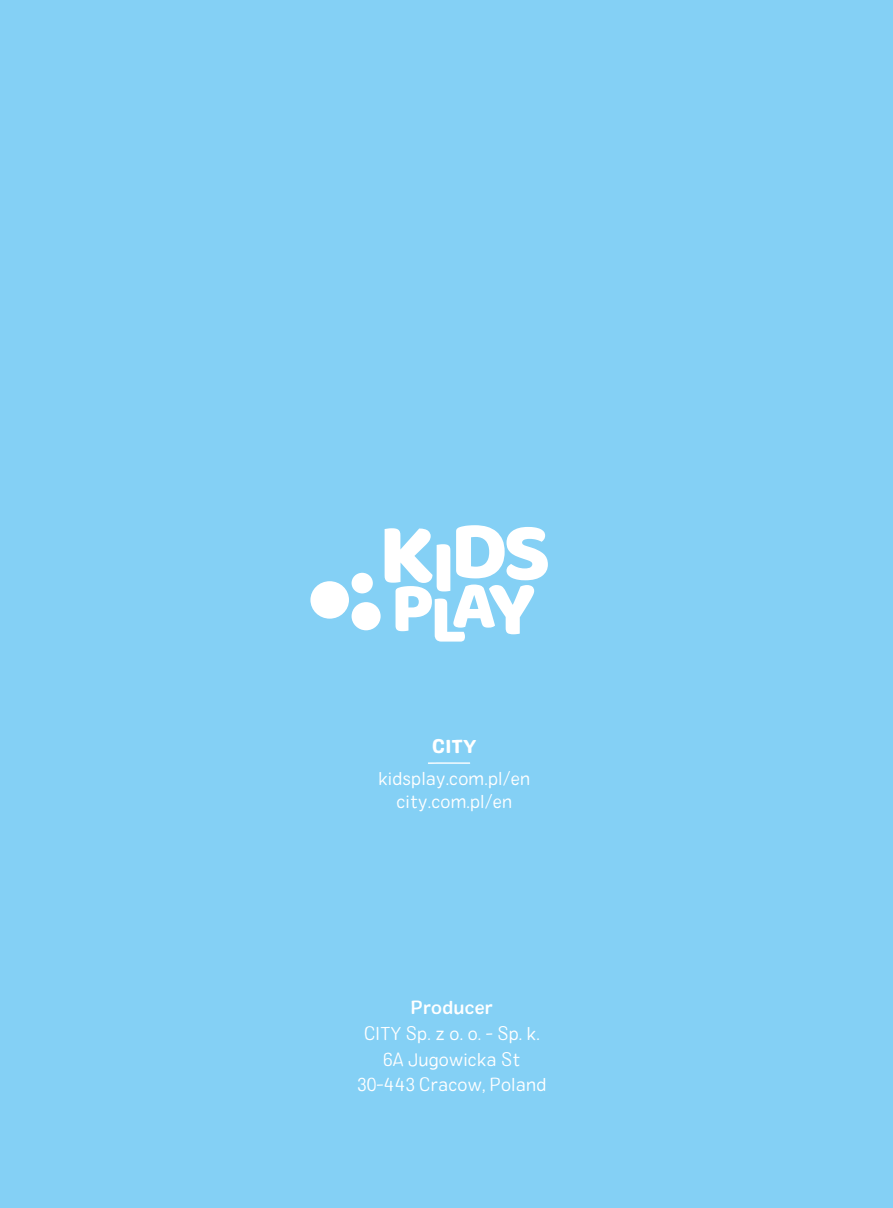
<style>
.page{position:relative;width:893px;height:1208px;background:#84d0f5}
.page>*{position:absolute;margin:0;border:0;box-sizing:border-box;transform-origin:0 0}
.t1{font:18.6px/25.7px "Colby St Lt";letter-spacing:.01em;color:#fff;text-align:center}
.t2{font:18.6px "Colby St Med";letter-spacing:.01em;color:#fff}
.t3{font:18.6px "Colby St Bld";color:#fff}
</style>
<div class="page">
<div style="left:310px;top:581px;width:39px;height:37px;background:#fff;border-radius:50%"></div>
<div style="left:352px;top:573px;width:21px;height:20px;background:#fff;border-radius:50%"></div>
<div style="left:352px;top:602px;width:29px;height:28px;background:#fff;border-radius:50%"></div>
<svg style="left:385px;top:525px;width:163px;height:116px"></svg>
<svg style="left:428px;top:762px;width:42px;height:2px"></svg>
<p class="t3" style="left:432px;top:734px;width:46px">CITY</p>
<p class="t1" style="left:378px;top:767px;width:153px;line-height:22.2px">kidsplay.com.pl/en city.com.pl/en</p>
<p class="t2" style="left:411px;top:996px;width:84px">Producer</p>
<p class="t1" style="left:358px;top:1020px;width:190px">CITY Sp. z o. o. - Sp. k.<br>6A Jugowicka St<br>30-443 Cracow, Poland</p>
</div>
